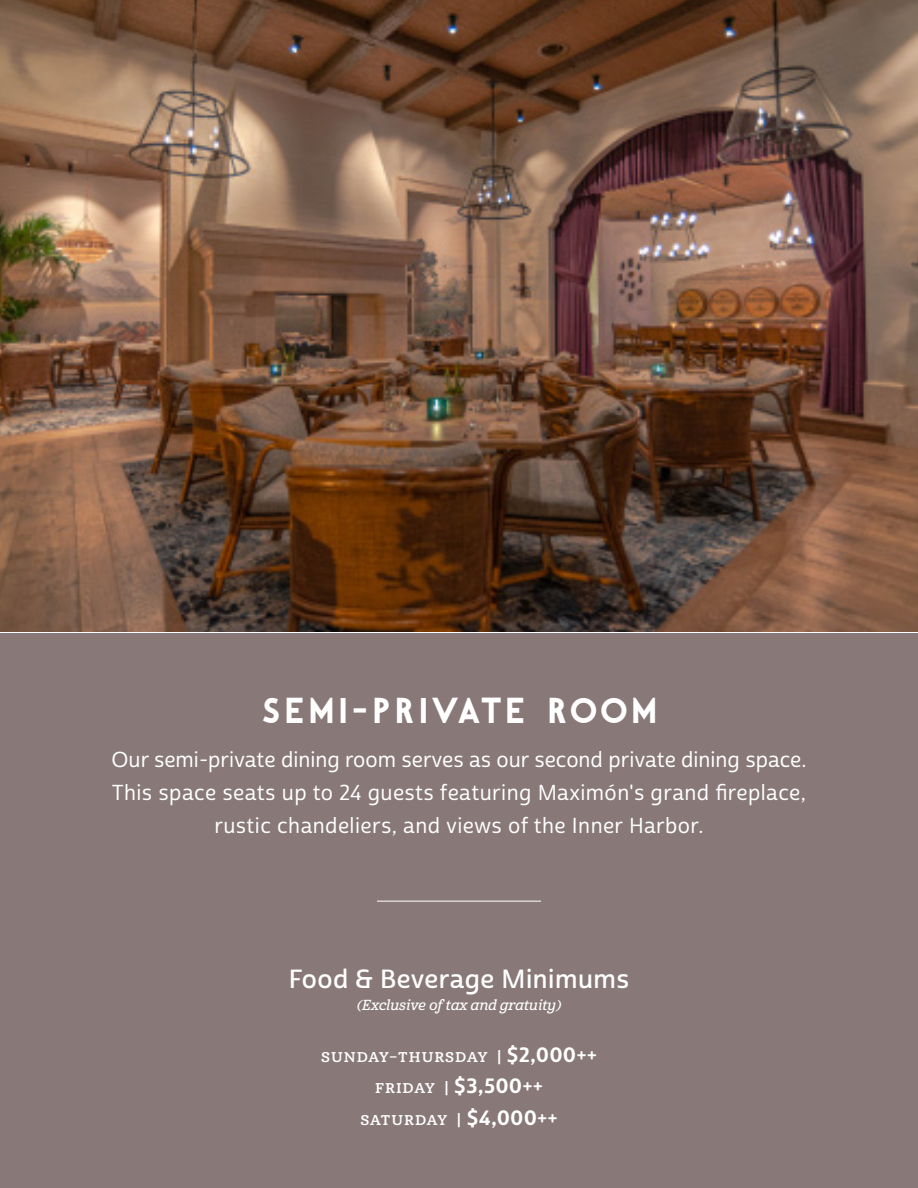
<style>
.page{position:relative;width:918px;height:1188px;background:#fff}
.page>*{position:absolute;margin:0;border:0;box-sizing:border-box;transform-origin:0 0}
.Menu_Item{font:36px "Shifter";letter-spacing:-.09em;color:#fff}
.t1{font:25.5px "Cabrito Sans Nor Dem";letter-spacing:.02em;color:#fff}
.t2{font:21px/33px "Cabrito Sans Nor Med";letter-spacing:.02em;color:#fff;text-align:center}
.t3{font:20.1px "Cabrito Sans Nor Bol";color:#fff}
.t4{font:16.05px "Cabrito Nor Dem";letter-spacing:.06em;color:#fff}
.t5{font:14.1px "Cabrito Nor Dem It";color:#fff}
.s1{font-family:"Cabrito Sans Nor Bol";font-size:20.1px}
.s2{font-family:"Cabrito Nor Dem";font-size:16.05px}
</style>
<div class="page">
<div style="left:0;top:633px;width:918px;height:555px;background:#887878"></div>
<img style="left:0;top:0;width:918px;height:631px">
<hr style="left:377px;top:901px;width:164px;height:1px;background:#fff">
<p class="Menu_Item" style="left:258px;top:688px;width:404px">SEMI-PRIVATE ROOM</p>
<p class="t2" style="left:112px;top:744px;width:696px">Our semi-private dining room serves as our second private dining space.<br>This space seats up to 24 guests featuring Maximón's grand fireplace, rustic chandeliers, and views of the Inner Harbor.</p>
<p class="t1" style="left:289px;top:963px;width:342px">Food &amp; Beverage Minimums</p>
<p class="t5" style="left:357px;top:997px;width:206px">(Exclusive of tax and gratuity)</p>
<p class="t4" style="left:321px;top:1047px;width:277px">SUNDAY–THURSDAY | <span class="s1">$2,000++</span></p>
<p class="t3" style="left:375px;top:1073px;width:169px"><span class="s2">FRIDAY |</span> $3,500++</p>
<p class="t4" style="left:360px;top:1109px;width:199px">SATURDAY | <span class="s1">$4,000++</span></p>
</div>
